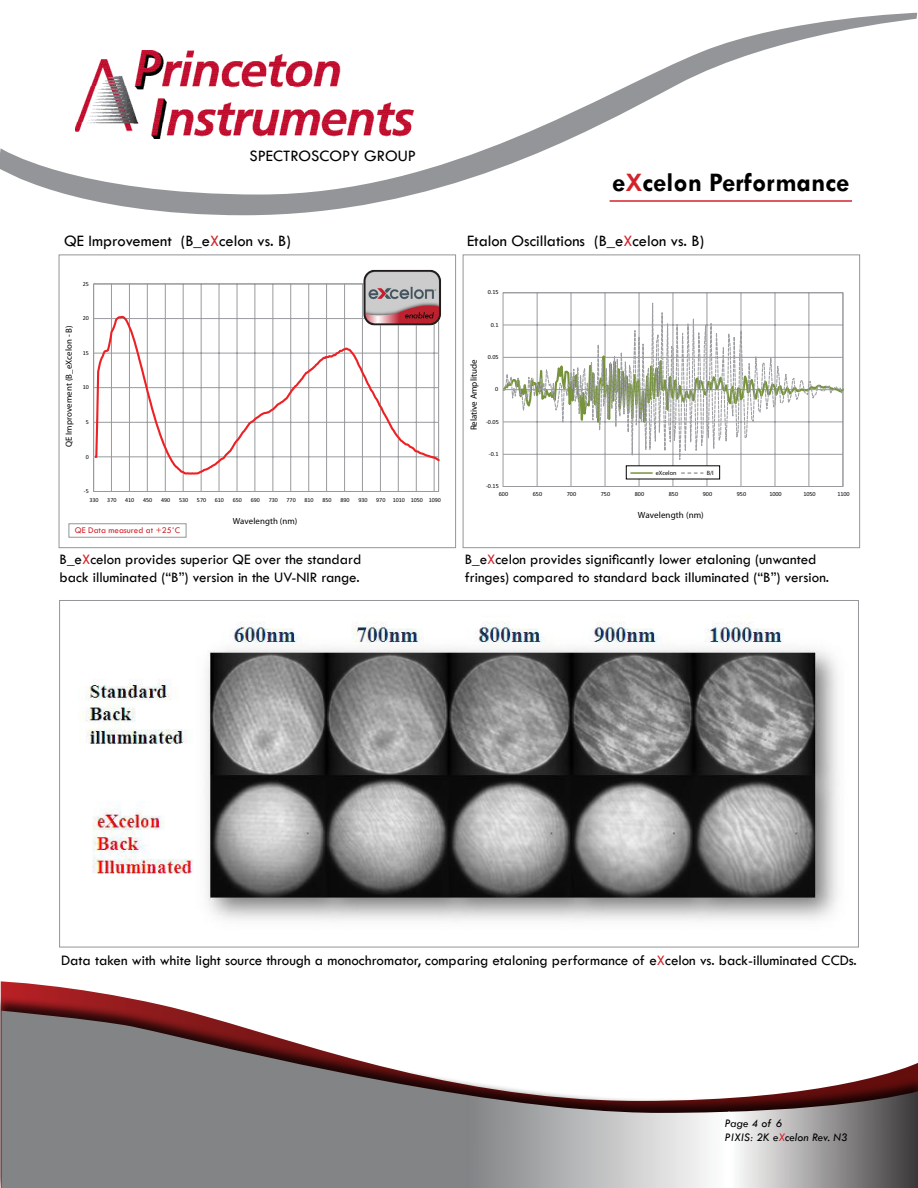
<style>
.page{position:relative;width:918px;height:1188px;background:#fff}
.page>*{position:absolute;margin:0;border:0;box-sizing:border-box;transform-origin:0 0}
.t1{font:700 27px "Tw Cen";color:#000}
.t2{font:16.5px "Tw Cen";color:#000}
.t3{font:15px/18px "Tw Cen";color:#000}
.t4{font:italic 12px/14.4px "Tw Cen";color:#000}
.t5{font:9px "Tw Cen";color:#d2232a}
.t6{font:700 9px "Calibri";letter-spacing:-.01em;color:#000}
.t7{font:700 9px "Calibri";letter-spacing:.01em;color:#000}
.t8{font:700 8.85px "Calibri";letter-spacing:.01em;color:#000}
.t9{font:6.15px "Calibri";letter-spacing:-.005em;color:#000}
.t10{font:6.15px "Myriad Pro";color:#000}
.t11{font:6px "Calibri";letter-spacing:-.005em;color:#000}
.t12{font:5.55px "Calibri";color:#000}
.s1{color:#d2232a}
.s2{font-size:6px}
.s3{font-size:5.7px}
</style>
<div class="page">
<svg style="left:0;top:13px;width:917px;height:202px"></svg>
<img style="left:76px;top:50px;width:337px;height:88px">
<svg style="left:1px;top:981px;width:116px;height:15px"></svg>
<div style="left:0;top:996px;width:918px;height:192px;background:#000;opacity:.75"></div>
<svg style="left:1px;top:1011px;width:917px;height:177px"></svg>
<img style="left:81px;top:622px;width:758px;height:299px">
<hr style="left:111px;top:284px;width:1px;height:207px;background:#989a9d">
<hr style="left:129px;top:284px;width:1px;height:207px;background:#989a9d">
<hr style="left:147px;top:284px;width:1px;height:207px;background:#989a9d">
<hr style="left:165px;top:284px;width:1px;height:207px;background:#989a9d">
<hr style="left:183px;top:284px;width:1px;height:207px;background:#989a9d">
<hr style="left:201px;top:284px;width:1px;height:207px;background:#989a9d">
<hr style="left:219px;top:284px;width:1px;height:207px;background:#989a9d">
<hr style="left:237px;top:284px;width:1px;height:207px;background:#989a9d">
<hr style="left:255px;top:284px;width:1px;height:207px;background:#989a9d">
<hr style="left:273px;top:284px;width:1px;height:207px;background:#989a9d">
<hr style="left:290px;top:284px;width:1px;height:207px;background:#989a9d">
<hr style="left:308px;top:284px;width:1px;height:207px;background:#989a9d">
<hr style="left:326px;top:284px;width:1px;height:207px;background:#989a9d">
<hr style="left:344px;top:284px;width:1px;height:207px;background:#989a9d">
<hr style="left:362px;top:284px;width:1px;height:207px;background:#989a9d">
<hr style="left:380px;top:284px;width:1px;height:207px;background:#989a9d">
<hr style="left:398px;top:284px;width:1px;height:207px;background:#989a9d">
<hr style="left:416px;top:284px;width:1px;height:207px;background:#989a9d">
<hr style="left:434px;top:284px;width:1px;height:207px;background:#989a9d">
<hr style="left:93px;top:284px;width:1px;height:207px;background:#989a9d">
<hr style="left:94px;top:491px;width:345px;height:1px;background:#989a9d">
<svg style="left:94px;top:315px;width:345px;height:161px"></svg>
<div style="left:59px;top:255px;width:397px;height:293px;border:1px solid #939598"></div>
<img style="left:359px;top:269px;width:82px;height:58px">
<hr style="left:503px;top:292px;width:340px;height:1px;background:#989a9d">
<svg style="left:503px;top:293px;width:341px;height:194px"></svg>
<div style="left:626px;top:466px;width:94px;height:13px;background:#fff"></div>
<svg style="left:682px;top:472px;width:21px;height:2px"></svg>
<hr style="left:631px;top:472px;width:21px;height:2px;background:#77933c">
<div style="left:463px;top:255px;width:397px;height:293px;border:1px solid #939598"></div>
<hr style="left:610px;top:200px;width:242px;height:2px;background:#d2232a">
<p class="t2" style="left:249px;top:146px;width:168px">SPECTROSCOPY GROUP</p>
<h1 class="t1" style="left:613px;top:166px;width:238px">e<span class="s1">X</span>celon Performance</h1>
<p class="t2" style="left:64px;top:231px;width:228px">QE Improvement (B_e<span class="s1">X</span>celon vs. B)</p>
<p class="t2" style="left:467px;top:231px;width:239px">Etalon Oscillations (B_e<span class="s1">X</span>celon vs. B)</p>
<p class="t11" style="left:83px;top:280px;width:8px">25</p>
<p class="t8" style="left:63px;top:447px;width:124px;rotate:-90deg">QE Improvement (B_eXcelon - B)</p>
<p class="t11" style="left:83px;top:314px;width:8px">20</p>
<p class="t11" style="left:83px;top:349px;width:8px">15</p>
<p class="t11" style="left:83px;top:384px;width:8px">10</p>
<p class="t11" style="left:86px;top:418px;width:5px">5</p>
<p class="t11" style="left:86px;top:453px;width:5px">0</p>
<p class="t12" style="left:84px;top:488px;width:6px">-<span class="s2">5</span></p>
<p class="t11" style="left:89px;top:496px;width:11px">330</p>
<p class="t11" style="left:107px;top:496px;width:11px">370</p>
<p class="t11" style="left:125px;top:496px;width:11px">410</p>
<p class="t11" style="left:143px;top:496px;width:11px">450</p>
<p class="t11" style="left:161px;top:496px;width:11px">490</p>
<p class="t11" style="left:179px;top:496px;width:11px">530</p>
<p class="t11" style="left:197px;top:496px;width:11px">570</p>
<p class="t11" style="left:215px;top:496px;width:11px">610</p>
<p class="t11" style="left:233px;top:496px;width:11px">650</p>
<p class="t11" style="left:251px;top:496px;width:11px">690</p>
<p class="t11" style="left:269px;top:496px;width:11px">730</p>
<p class="t11" style="left:287px;top:496px;width:11px">770</p>
<p class="t11" style="left:305px;top:496px;width:11px">810</p>
<p class="t11" style="left:322px;top:496px;width:11px">850</p>
<p class="t11" style="left:340px;top:496px;width:11px">890</p>
<p class="t11" style="left:358px;top:496px;width:11px">930</p>
<p class="t11" style="left:376px;top:496px;width:66px">970 1010 1050 1090</p>
<p class="t8" style="left:233px;top:516px;width:66px">Wavelength (nm)</p>
<p class="t5" style="left:75px;top:525px;width:107px">QE Data measured at +25˚C</p>
<p class="t3" style="left:60px;top:550px;width:303px">B_e<span class="s1">X</span>celon provides superior QE over the standard back illuminated (“B”) version in the UV-NIR range.</p>
<p class="t9" style="left:488px;top:289px;width:12px">0.15</p>
<p class="t9" style="left:491px;top:321px;width:9px">0.1</p>
<p class="t9" style="left:488px;top:353px;width:12px">0.05</p>
<p class="t6" style="left:468px;top:430px;width:72px;rotate:-90deg">Relative Amplitude</p>
<p class="t9" style="left:495px;top:386px;width:5px">0</p>
<p class="t9" style="left:486px;top:418px;width:14px"><span class="s3">-</span>0.05</p>
<p class="t9" style="left:489px;top:450px;width:11px"><span class="s3">-</span>0.1</p>
<p class="t9" style="left:486px;top:482px;width:14px"><span class="s3">-</span>0.15</p>
<p class="t10" style="left:656px;top:469px;width:22px">eXcelon</p>
<p class="t10" style="left:707px;top:469px;width:8px">B/I</p>
<p class="t9" style="left:499px;top:490px;width:11px">600</p>
<p class="t9" style="left:533px;top:490px;width:11px">650</p>
<p class="t9" style="left:567px;top:490px;width:11px">700</p>
<p class="t9" style="left:601px;top:490px;width:11px">750</p>
<p class="t9" style="left:635px;top:490px;width:11px">800</p>
<p class="t9" style="left:669px;top:490px;width:11px">850</p>
<p class="t9" style="left:703px;top:490px;width:11px">900</p>
<p class="t9" style="left:737px;top:490px;width:11px">950</p>
<p class="t9" style="left:769px;top:490px;width:14px">1000</p>
<p class="t9" style="left:803px;top:490px;width:14px">1050</p>
<p class="t9" style="left:837px;top:490px;width:14px">1100</p>
<p class="t7" style="left:638px;top:510px;width:68px">Wavelength (nm)</p>
<p class="t3" style="left:465px;top:550px;width:366px">B_e<span class="s1">X</span>celon provides significantly lower etaloning (unwanted fringes) compared to standard back illuminated (“B”) version.</p>
<p class="t3" style="left:61px;top:951px;width:797px">Data taken with white light source through a monochromator, comparing etaloning performance of e<span class="s1">X</span>celon vs. back-illuminated CCDs.</p>
<p class="t4" style="left:725px;top:1116px;width:125px">Page 4 of 6<br>PIXIS: 2K e<span class="s1">X</span>celon Rev. N3</p>
</div>
